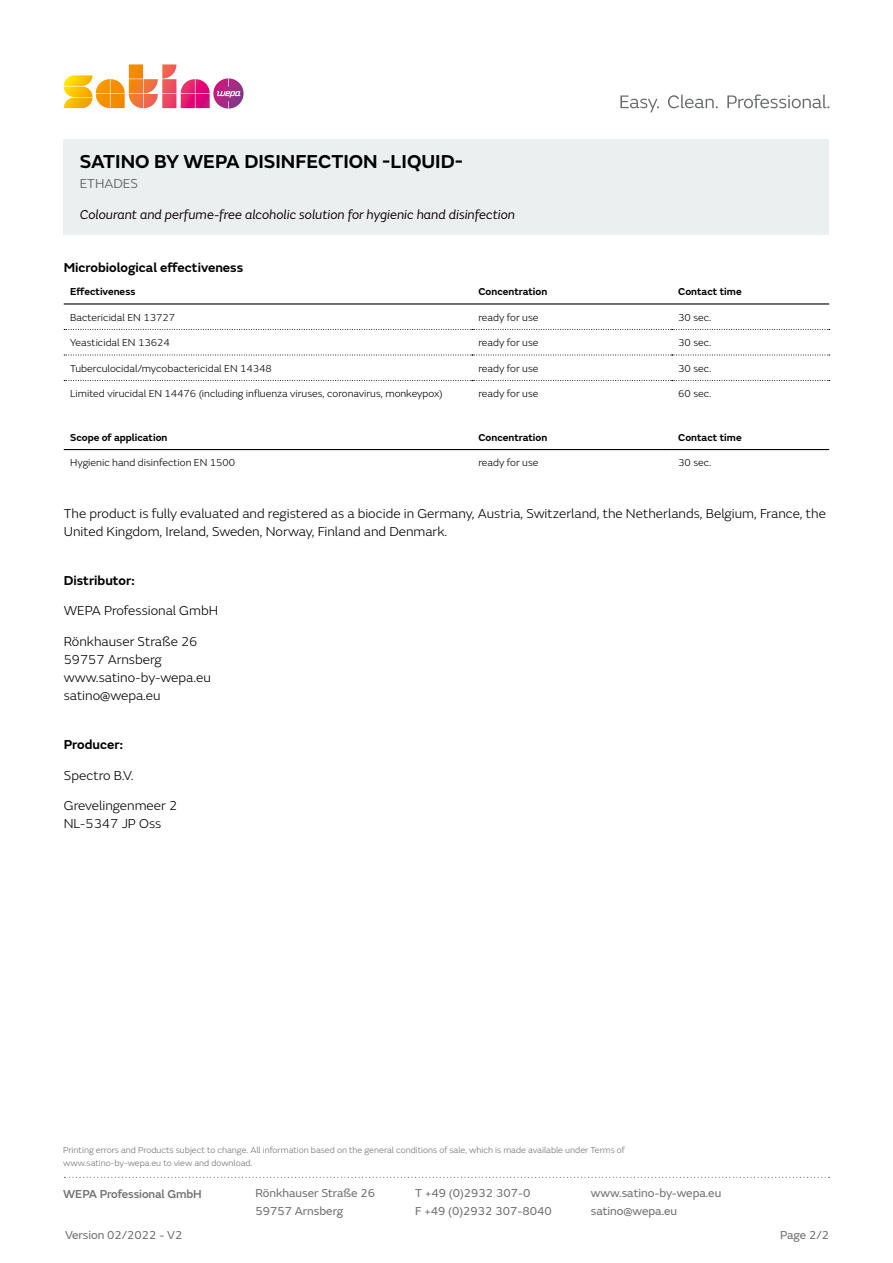
<style>
.page{position:relative;width:893px;height:1263px;background:#fff}
.page>*{position:absolute;margin:0;border:0;box-sizing:border-box;transform-origin:0 0}
.SUB{font:600 19.5px "FS Emeric";color:#000}
._5-Produktbeschreibu{font:300 13.5px/18px "FS Emeric";color:#000}
._4-Produktname{font:italic 13.5px "FS Emeric";color:#060000}
._4-Produktname-2{font:600 13.5px "FS Emeric";color:#000}
._5-Produktbeschreibu-2{font:600 13.5px "FS Emeric";color:#000}
.Für_Lesezeichnen{font:13.5px "FS Emeric";color:#676a6d}
.t1{font:12px/18px "FS Emeric";color:#6f7070}
.t2{font:12px "FS Emeric";color:#6f7170}
.t3{font:500 12px "FS Emeric";letter-spacing:-.01em;color:#6f7170}
._6-Tabelle-Datenblat{font:300 10.5px "FS Emeric";color:#000}
._6-Tabelle-Datenblat-2{font:600 10.5px "FS Emeric";color:#000}
.t4{font:300 9px/12.8px "FS Emeric";color:#6f7170}
</style>
<div class="page">
<svg style="left:64px;top:1177px;width:766px;height:1px"></svg>
<svg style="left:620px;top:94px;width:209px;height:19px"></svg>
<svg style="left:64px;top:64px;width:180px;height:45px"></svg>
<hr style="left:64px;top:303px;width:408px;height:2px;background:#000">
<hr style="left:472px;top:303px;width:200px;height:2px;background:#000">
<hr style="left:672px;top:303px;width:157px;height:2px;background:#000">
<svg style="left:64px;top:329px;width:766px;height:1px"></svg>
<svg style="left:64px;top:355px;width:766px;height:1px"></svg>
<svg style="left:64px;top:380px;width:766px;height:1px"></svg>
<hr style="left:64px;top:449px;width:408px;height:1px;background:#000">
<hr style="left:472px;top:449px;width:200px;height:1px;background:#000">
<hr style="left:672px;top:449px;width:157px;height:1px;background:#000">
<div style="left:64px;top:139px;width:765px;height:95px;background:#eceff0"></div>
<p class="SUB" style="left:80px;top:147px;width:385px">SATINO BY WEPA DISINFECTION -LIQUID-</p>
<p class="Für_Lesezeichnen" style="left:80px;top:174px;width:60px">ETHADES</p>
<p class="_4-Produktname" style="left:80px;top:205px;width:437px">Colourant and perfume-free alcoholic solution for hygienic hand disinfection</p>
<p class="_4-Produktname-2" style="left:64px;top:257px;width:181px">Microbiological effectiveness</p>
<p class="_6-Tabelle-Datenblat-2" style="left:70px;top:283px;width:67px">Effectiveness</p>
<p class="_6-Tabelle-Datenblat-2" style="left:478px;top:283px;width:70px">Concentration</p>
<p class="_6-Tabelle-Datenblat-2" style="left:678px;top:283px;width:65px">Contact time</p>
<p class="_6-Tabelle-Datenblat" style="left:70px;top:310px;width:106px">Bactericidal EN 13727</p>
<p class="_6-Tabelle-Datenblat" style="left:478px;top:310px;width:62px">ready for use</p>
<p class="_6-Tabelle-Datenblat" style="left:678px;top:310px;width:35px">30 sec.</p>
<p class="_6-Tabelle-Datenblat" style="left:70px;top:335px;width:101px">Yeasticidal EN 13624</p>
<p class="_6-Tabelle-Datenblat" style="left:478px;top:335px;width:62px">ready for use</p>
<p class="_6-Tabelle-Datenblat" style="left:678px;top:335px;width:35px">30 sec.</p>
<p class="_6-Tabelle-Datenblat" style="left:70px;top:361px;width:203px">Tuberculocidal/mycobactericidal EN 14348</p>
<p class="_6-Tabelle-Datenblat" style="left:478px;top:361px;width:62px">ready for use</p>
<p class="_6-Tabelle-Datenblat" style="left:678px;top:361px;width:35px">30 sec.</p>
<p class="_6-Tabelle-Datenblat" style="left:70px;top:386px;width:374px">Limited virucidal EN 14476 (including influenza viruses, coronavirus, monkeypox)</p>
<p class="_6-Tabelle-Datenblat" style="left:478px;top:386px;width:62px">ready for use</p>
<p class="_6-Tabelle-Datenblat" style="left:678px;top:386px;width:35px">60 sec.</p>
<p class="_6-Tabelle-Datenblat-2" style="left:70px;top:429px;width:99px">Scope of application</p>
<p class="_6-Tabelle-Datenblat-2" style="left:478px;top:429px;width:70px">Concentration</p>
<p class="_6-Tabelle-Datenblat-2" style="left:678px;top:429px;width:65px">Contact time</p>
<p class="_6-Tabelle-Datenblat" style="left:70px;top:455px;width:166px">Hygienic hand disinfection EN 1500</p>
<p class="_6-Tabelle-Datenblat" style="left:478px;top:455px;width:62px">ready for use</p>
<p class="_6-Tabelle-Datenblat" style="left:678px;top:455px;width:35px">30 sec.</p>
<p class="_5-Produktbeschreibu" style="left:64px;top:504px;width:764px">The product is fully evaluated and registered as a biocide in Germany, Austria, Switzerland, the Netherlands, Belgium, France, the<br>United Kingdom, Ireland, Sweden, Norway, Finland and Denmark.</p>
<p class="_5-Produktbeschreibu-2" style="left:64px;top:570px;width:72px">Distributor:</p>
<p class="_5-Produktbeschreibu" style="left:64px;top:601px;width:156px">WEPA Professional GmbH</p>
<p class="_5-Produktbeschreibu" style="left:64px;top:632px;width:149px">Rönkhauser Straße 26<br>59757 Arnsberg www.satino-by-wepa.eu satino@wepa.eu</p>
<p class="_5-Produktbeschreibu-2" style="left:64px;top:734px;width:61px">Producer:</p>
<p class="_5-Produktbeschreibu" style="left:64px;top:765px;width:71px">Spectro B.V.</p>
<p class="_5-Produktbeschreibu" style="left:64px;top:796px;width:115px">Grevelingenmeer 2<br>NL-5347 JP Oss</p>
<p class="t4" style="left:63px;top:1144px;width:563px">Printing errors and Products subject to change. All information based on the general conditions of sale, which is made available under Terms of www.satino-by-wepa.eu to view and download.</p>
<p class="t3" style="left:63px;top:1185px;width:140px">WEPA Professional GmbH</p>
<p class="t2" style="left:65px;top:1227px;width:119px">Version 02/2022 - V2</p>
<p class="t1" style="left:255px;top:1184px;width:121px">Rönkhauser Straße 26<br>59757 Arnsberg</p>
<p class="t1" style="left:415px;top:1184px;width:138px">T +49 (0)2932 307-0<br>F +49 (0)2932 307-8040</p>
<p class="t1" style="left:591px;top:1184px;width:132px">www.satino-by-wepa.eu satino@wepa.eu</p>
<p class="t2" style="left:780px;top:1227px;width:51px">Page 2/2</p>
</div>
